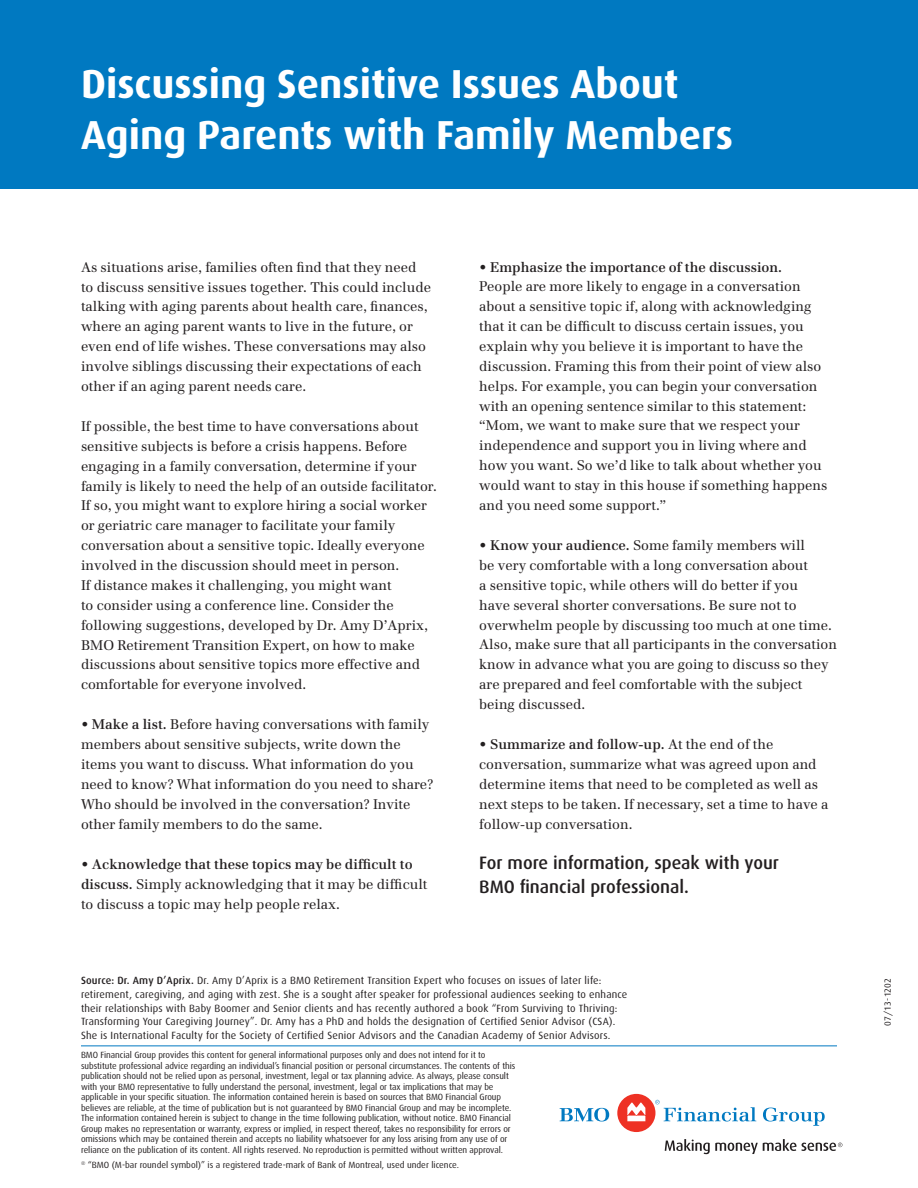
<style>
.page{position:relative;width:918px;height:1188px;background:#fff}
.page>*{position:absolute;margin:0;border:0;box-sizing:border-box;transform-origin:0 0}
.t1{font:700 40.5px/51px "Dax";color:#fff}
.t2{font:500 18px/24px "Dax";color:#231f20}
.t3{font:13.8px/19.8px "Emona";color:#231f20}
.t4{font:600 13.8px "Emona";color:#231f20}
.t5{font:10.5px/13.5px "Dax";letter-spacing:.015em;color:#231f20}
.t6{font:9px/10.5px "Dax";letter-spacing:-.005em;color:#231f20}
.s1{font-weight:600}
.s2{font-weight:500}
</style>
<div class="page">
<div style="left:0;top:0;width:918px;height:189px;background:#0079c1"></div>
<svg style="left:560px;top:1108px;width:49px;height:14px"></svg>
<div style="left:617px;top:1094px;width:38px;height:38px;background:#ee3124;border-radius:50%"></div>
<svg style="left:627px;top:1103px;width:18px;height:18px"></svg>
<svg style="left:655px;top:1100px;width:101px;height:22px"></svg>
<svg style="left:763px;top:1108px;width:62px;height:18px"></svg>
<svg style="left:665px;top:1139px;width:177px;height:15px"></svg>
<hr style="left:81px;top:1046px;width:756px;height:1px;background:#0079c1">
<h1 class="t1" style="left:81px;top:59px;width:654px">Discussing Sensitive Issues About<br>Aging Parents with Family Members</h1>
<p class="t3" style="left:81px;top:257px;width:352px">As situations arise, families often find that they need to discuss sensitive issues together. This could include talking with aging parents about health care, finances, where an aging parent wants to live in the future, or even end of life wishes. These conversations may also involve siblings discussing their expectations of each other if an aging parent needs care.</p>
<p class="t3" style="left:81px;top:416px;width:358px">If possible, the best time to have conversations about sensitive subjects is before a crisis happens. Before engaging in a family conversation, determine if your family is likely to need the help of an outside facilitator.<br>If so, you might want to explore hiring a social worker or geriatric care manager to facilitate your family conversation about a sensitive topic. Ideally everyone involved in the discussion should meet in person.<br>If distance makes it challenging, you might want<br>to consider using a conference line. Consider the following suggestions, developed by Dr. Amy D’Aprix, BMO Retirement Transition Expert, on how to make discussions about sensitive topics more effective and comfortable for everyone involved.</p>
<p class="t3" style="left:81px;top:715px;width:354px"><span class="s1">• Make a list.</span> Before having conversations with family members about sensitive subjects, write down the items you want to discuss. What information do you need to know? What information do you need to share?<br>Who should be involved in the conversation? Invite other family members to do the same.</p>
<p class="t3" style="left:81px;top:854px;width:348px"><span class="s1">• Acknowledge that these topics may be difficult to discuss.</span> Simply acknowledging that it may be difficult to discuss a topic may help people relax.</p>
<p class="t4" style="left:479px;top:258px;width:304px">• Emphasize the importance of the discussion.</p>
<p class="t3" style="left:479px;top:277px;width:350px">People are more likely to engage in a conversation about a sensitive topic if, along with acknowledging that it can be difficult to discuss certain issues, you explain why you believe it is important to have the discussion. Framing this from their point of view also helps. For example, you can begin your conversation with an opening sentence similar to this statement: “Mom, we want to make sure that we respect your independence and support you in living where and how you want. So we’d like to talk about whether you would want to stay in this house if something happens and you need some support.”</p>
<p class="t3" style="left:479px;top:535px;width:359px"><span class="s1">• Know your audience.</span> Some family members will<br>be very comfortable with a long conversation about<br>a sensitive topic, while others will do better if you<br>have several shorter conversations. Be sure not to overwhelm people by discussing too much at one time.<br>Also, make sure that all participants in the conversation know in advance what you are going to discuss so they are prepared and feel comfortable with the subject being discussed.</p>
<p class="t3" style="left:479px;top:734px;width:351px"><span class="s1">• Summarize and follow-up.</span> At the end of the conversation, summarize what was agreed upon and determine items that need to be completed as well as next steps to be taken. If necessary, set a time to have a follow-up conversation.</p>
<h2 class="t2" style="left:479px;top:851px;width:301px">For more information, speak with your<br>BMO financial professional.</h2>
<p class="t5" style="left:81px;top:974px;width:548px"><span class="s2">Source: Dr. Amy D’Aprix.</span> Dr. Amy D’Aprix is a BMO Retirement Transition Expert who focuses on issues of later life: retirement, caregiving, and aging with zest. She is a sought after speaker for professional audiences seeking to enhance their relationships with Baby Boomer and Senior clients and has recently authored a book “From Surviving to Thriving:<br>Transforming Your Caregiving Journey”. Dr. Amy has a PhD and holds the designation of Certified Senior Advisor (CSA).<br>She is International Faculty for the Society of Certified Senior Advisors and the Canadian Academy of Senior Advisors.</p>
<p class="t6" style="left:81px;top:1050px;width:436px">BMO Financial Group provides this content for general informational purposes only and does not intend for it to substitute professional advice regarding an individual’s financial position or personal circumstances. The contents of this publication should not be relied upon as personal, investment, legal or tax planning advice. As always, please consult with your BMO representative to fully understand the personal, investment, legal or tax implications that may be applicable in your specific situation. The information contained herein is based on sources that BMO Financial Group believes are reliable, at the time of publication but is not guaranteed by BMO Financial Group and may be incomplete.<br>The information contained herein is subject to change in the time following publication, without notice. BMO Financial Group makes no representation or warranty, express or implied, in respect thereof, takes no responsibility for errors or omissions which may be contained therein and accepts no liability whatsoever for any loss arising from any use of or reliance on the publication of its content. All rights reserved. No reproduction is permitted without written approval.</p>
<p class="t6" style="left:81px;top:1160px;width:380px"><sup>®</sup> “BMO (M-bar roundel symbol)” is a registered trade-mark of Bank of Montreal, used under licence.</p>
<p class="t6" style="left:882px;top:1026px;width:50px;rotate:-90deg">07/13-1202</p>
</div>
